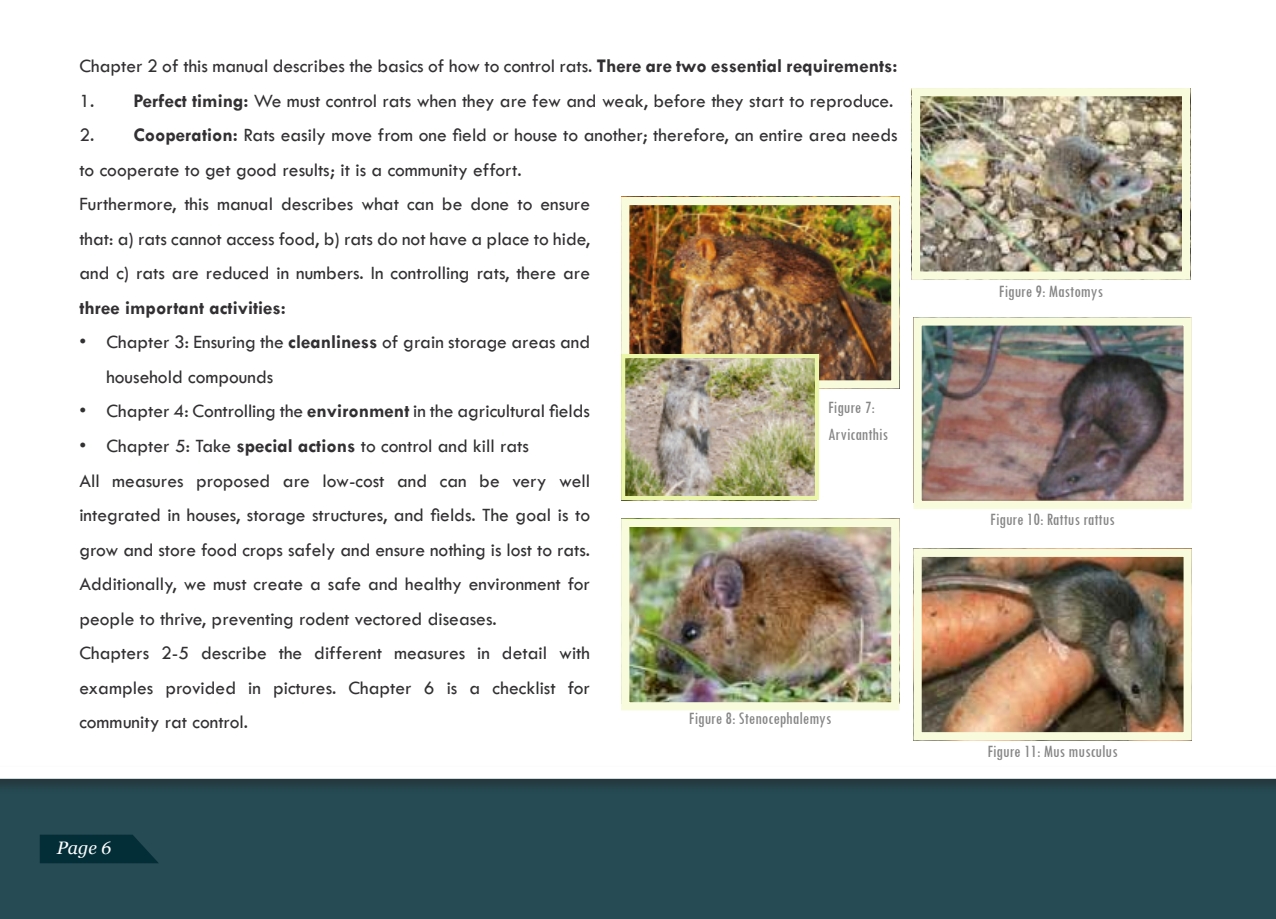
<style>
.page{position:relative;width:1276px;height:919px;background:#fff}
.page>*{position:absolute;margin:0;border:0;box-sizing:border-box;transform-origin:0 0}
.t1{font:19.5px/34.5px "Tw Cen";color:#323032}
.t2{font:700 19.5px "Tw Cen";color:#323032}
.t3{font:condensed 18px/27px "Tw Cen";color:#868686}
.t4{font:italic 18px "Georgia";color:#fff}
.s1{font-weight:700}
</style>
<div class="page">
<div style="left:0;top:772px;width:1276px;height:146px;background:#264b54"></div>
<div style="left:0;top:765px;width:1275px;height:28px;background:#221f1f;opacity:.45"></div>
<div style="left:0;top:766px;width:1276px;height:12px;background:#fff"></div>
<img style="left:630px;top:206px;width:260px;height:173px">
<div style="left:621px;top:197px;width:278px;height:191px;border:8px solid #f8fbdc"></div>
<img style="left:921px;top:97px;width:260px;height:174px">
<div style="left:912px;top:88px;width:278px;height:192px;border:8px solid #f8fbdc"></div>
<img style="left:922px;top:326px;width:260px;height:174px">
<div style="left:913px;top:317px;width:278px;height:192px;border:8px solid #f8fbdc"></div>
<svg style="left:40px;top:834px;width:118px;height:29px;background:#07313b"></svg>
<img style="left:626px;top:359px;width:188px;height:136px">
<div style="left:621px;top:354px;width:198px;height:146px;border:4px solid #ecf6a9"></div>
<img style="left:630px;top:527px;width:260px;height:174px">
<div style="left:621px;top:518px;width:278px;height:192px;border:8px solid #f8fbdc"></div>
<img style="left:922px;top:557px;width:260px;height:174px">
<div style="left:913px;top:548px;width:278px;height:192px;border:8px solid #f8fbdc"></div>
<p class="t1" style="left:79px;top:50px;width:819px">Chapter 2 of this manual describes the basics of how to control rats. <span class="s1">There are two essential requirements:</span></p>
<p class="t1" style="left:79px;top:84px;width:815px">1. <span class="s1">Perfect timing:</span> We must control rats when they are few and weak, before they start to reproduce.</p>
<p class="t1" style="left:79px;top:119px;width:819px">2. <span class="s1">Cooperation:</span> Rats easily move from one field or house to another; therefore, an entire area needs to cooperate to get good results; it is a community effort.<br>Furthermore, this manual describes what can be done to ensure<br>that: a) rats cannot access food, b) rats do not have a place to hide,<br>and c) rats are reduced in numbers. In controlling rats, there are</p>
<p class="t2" style="left:79px;top:299px;width:208px">three important activities:</p>
<p class="t1" style="left:106px;top:325px;width:485px;text-indent:-27px">• Chapter 3: Ensuring the <span class="s1">cleanliness</span> of grain storage areas and household compounds</p>
<p class="t1" style="left:79px;top:394px;width:512px">• Chapter 4: Controlling the <span class="s1">environment</span> in the agricultural fields</p>
<p class="t1" style="left:79px;top:428px;width:512px">• Chapter 5: Take <span class="s1">special actions</span> to control and kill rats<br>All measures proposed are low-cost and can be very well integrated in houses, storage structures, and fields. The goal is to grow and store food crops safely and ensure nothing is lost to rats.<br>Additionally, we must create a safe and healthy environment for people to thrive, preventing rodent vectored diseases.<br>Chapters 2-5 describe the different measures in detail with examples provided in pictures. Chapter 6 is a checklist for community rat control.</p>
<p class="t3" style="left:828px;top:394px;width:62px">Figure 7:<br>Arvicanthis</p>
<p class="t3" style="left:689px;top:704px;width:144px">Figure 8: Stenocephalemys</p>
<p class="t4" style="left:57px;top:840px;width:56px">Page 6</p>
<p class="t3" style="left:999px;top:279px;width:106px">Figure 9: Mastomys</p>
<p class="t3" style="left:990px;top:506px;width:126px">Figure 10: Rattus rattus</p>
<p class="t3" style="left:987px;top:737px;width:132px">Figure 11: Mus musculus</p>
</div>
